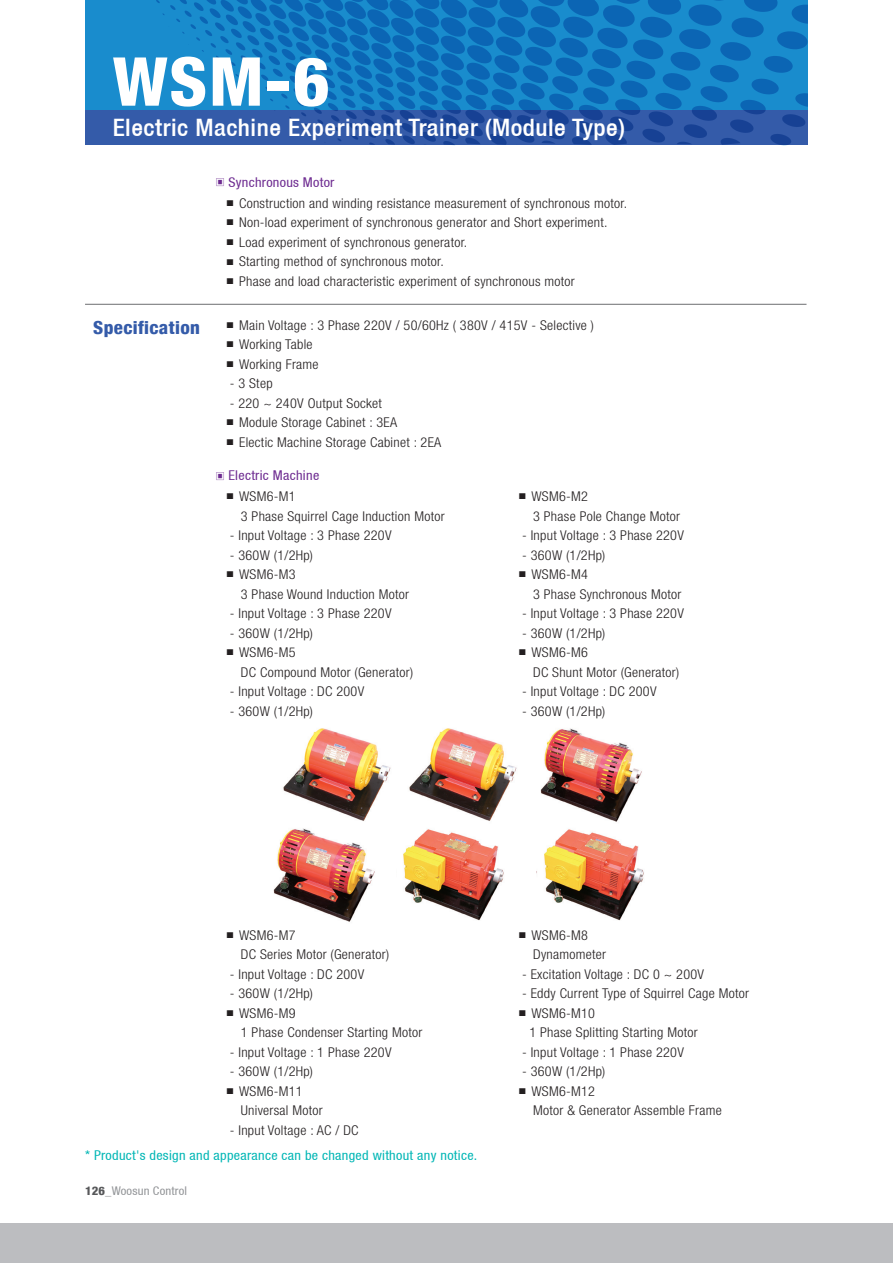
<style>
.page{position:relative;width:893px;height:1263px;background:#fff}
.page>*{position:absolute;margin:0;border:0;box-sizing:border-box;transform-origin:0 0}
.t1{font:800 condensed 67.5px "Helvetica 87";color:#fff;scale:1.05 1}
.t2{font:500 condensed 24px "Helvetica 67";letter-spacing:.02em;color:#fff;scale:1.05 1}
.t3{font:800 condensed 18px "Helvetica 87";letter-spacing:.02em;color:#345ba9;scale:1.05 1}
.t4{font:300 condensed 13.5px "Helvetica Neue";letter-spacing:.02em;color:#231f20;scale:1.05 1}
.t5{font:condensed 13.5px "Helvetica 57";letter-spacing:.02em;color:#00b6b5;scale:1.05 1}
.t6{font:condensed 13.5px "Helvetica 57";letter-spacing:.02em;color:#6e2c91;scale:1.05 1}
.t7{font:condensed 12px "Helvetica 57";letter-spacing:.015em;color:#939598;scale:1.05 1}
.s1{font-family:"Adobe Myungjo Std";font-weight:500;font-stretch:normal;font-size:10.5px}
.s2{font-family:"Adobe Myungjo Std";font-weight:500;font-stretch:normal;font-size:7.5px}
.s3{font-family:"Helvetica 87";font-weight:800;color:#57585a}
.s4{font-family:"Helvetica 87";font-weight:800}
</style>
<div class="page">
<div style="left:85px;top:0;width:723px;height:145px;background:#198ccd"></div>
<div style="left:85px;top:111px;width:723px;height:34px;background:#345ba9"></div>
<div style="left:0;top:1223px;width:893px;height:40px;background:#bcbdc0"></div>
<hr style="left:85px;top:304px;width:721px;height:1px;background:#6c6d70">
<svg style="left:143px;top:0;width:665px;height:145px"></svg>
<img style="left:283px;top:728px;width:108px;height:93px">
<img style="left:403px;top:829px;width:101px;height:92px">
<img style="left:544px;top:829px;width:100px;height:92px">
<img style="left:409px;top:728px;width:108px;height:93px">
<img style="left:540px;top:728px;width:102px;height:94px">
<img style="left:273px;top:828px;width:102px;height:94px">
<p class="t1" style="left:113px;top:40px;width:208px">WSM-6</p>
<p class="t2" style="left:113px;top:113px;width:489px">Electric Machine Experiment Trainer (Module Type)</p>
<p class="t6" style="left:215px;top:174px;width:115px"><span class="s1">▣</span> Synchronous Motor</p>
<p class="t4" style="left:226px;top:195px;width:383px"><span class="s2">■</span> Construction and winding resistance measurement of synchronous motor.</p>
<p class="t4" style="left:226px;top:215px;width:365px"><span class="s2">■</span> Non-load experiment of synchronous generator and Short experiment.</p>
<p class="t4" style="left:226px;top:234px;width:231px"><span class="s2">■</span> Load experiment of synchronous generator.</p>
<p class="t4" style="left:226px;top:254px;width:209px"><span class="s2">■</span> Starting method of synchronous motor.</p>
<p class="t4" style="left:226px;top:273px;width:334px"><span class="s2">■</span> Phase and load characteristic experiment of synchronous motor</p>
<p class="t3" style="left:93px;top:316px;width:103px">Specification</p>
<p class="t4" style="left:226px;top:317px;width:352px"><span class="s2">■</span> Main Voltage : 3 Phase 220V / 50/60Hz ( 380V / 415V - Selective )</p>
<p class="t4" style="left:226px;top:337px;width:84px"><span class="s2">■</span> Working Table</p>
<p class="t4" style="left:226px;top:356px;width:90px"><span class="s2">■</span> Working Frame</p>
<p class="t4" style="left:230px;top:376px;width:42px">- 3 Step</p>
<p class="t4" style="left:230px;top:395px;width:146px">- 220 ~ 240V Output Socket</p>
<p class="t4" style="left:226px;top:415px;width:164px"><span class="s2">■</span> Module Storage Cabinet : 3EA</p>
<p class="t4" style="left:226px;top:434px;width:207px"><span class="s2">■</span> Electic Machine Storage Cabinet : 2EA</p>
<p class="t6" style="left:215px;top:468px;width:100px"><span class="s1">▣</span> Electric Machine</p>
<p class="t4" style="left:226px;top:489px;width:68px"><span class="s2">■</span> WSM6-M1</p>
<p class="t4" style="left:241px;top:508px;width:196px">3 Phase Squirrel Cage Induction Motor</p>
<p class="t4" style="left:230px;top:528px;width:156px">- Input Voltage : 3 Phase 220V</p>
<p class="t4" style="left:230px;top:547px;width:81px">- 360W (1/2Hp)</p>
<p class="t4" style="left:226px;top:567px;width:68px"><span class="s2">■</span> WSM6-M3</p>
<p class="t4" style="left:241px;top:586px;width:162px">3 Phase Wound Induction Motor</p>
<p class="t4" style="left:230px;top:606px;width:156px">- Input Voltage : 3 Phase 220V</p>
<p class="t4" style="left:230px;top:625px;width:81px">- 360W (1/2Hp)</p>
<p class="t4" style="left:226px;top:645px;width:68px"><span class="s2">■</span> WSM6-M5</p>
<p class="t4" style="left:241px;top:664px;width:166px">DC Compound Motor (Generator)</p>
<p class="t4" style="left:230px;top:684px;width:130px">- Input Voltage : DC 200V</p>
<p class="t4" style="left:230px;top:703px;width:81px">- 360W (1/2Hp)</p>
<p class="t4" style="left:518px;top:489px;width:68px"><span class="s2">■</span> WSM6-M2</p>
<p class="t4" style="left:533px;top:508px;width:141px">3 Phase Pole Change Motor</p>
<p class="t4" style="left:522px;top:528px;width:156px">- Input Voltage : 3 Phase 220V</p>
<p class="t4" style="left:522px;top:547px;width:81px">- 360W (1/2Hp)</p>
<p class="t4" style="left:518px;top:567px;width:68px"><span class="s2">■</span> WSM6-M4</p>
<p class="t4" style="left:533px;top:586px;width:143px">3 Phase Synchronous Motor</p>
<p class="t4" style="left:522px;top:606px;width:156px">- Input Voltage : 3 Phase 220V</p>
<p class="t4" style="left:522px;top:625px;width:81px">- 360W (1/2Hp)</p>
<p class="t4" style="left:518px;top:645px;width:68px"><span class="s2">■</span> WSM6-M6</p>
<p class="t4" style="left:533px;top:664px;width:141px">DC Shunt Motor (Generator)</p>
<p class="t4" style="left:522px;top:684px;width:130px">- Input Voltage : DC 200V</p>
<p class="t4" style="left:522px;top:703px;width:81px">- 360W (1/2Hp)</p>
<p class="t4" style="left:226px;top:927px;width:68px"><span class="s2">■</span> WSM6-M7</p>
<p class="t4" style="left:241px;top:947px;width:143px">DC Series Motor (Generator)</p>
<p class="t4" style="left:230px;top:966px;width:130px">- Input Voltage : DC 200V</p>
<p class="t4" style="left:230px;top:986px;width:81px">- 360W (1/2Hp)</p>
<p class="t4" style="left:226px;top:1005px;width:68px"><span class="s2">■</span> WSM6-M9</p>
<p class="t4" style="left:241px;top:1025px;width:175px">1 Phase Condenser Starting Motor</p>
<p class="t4" style="left:230px;top:1044px;width:156px">- Input Voltage : 1 Phase 220V</p>
<p class="t4" style="left:230px;top:1064px;width:81px">- 360W (1/2Hp)</p>
<p class="t4" style="left:226px;top:1083px;width:74px"><span class="s2">■</span> WSM6-M11</p>
<p class="t4" style="left:241px;top:1103px;width:80px">Universal Motor</p>
<p class="t4" style="left:230px;top:1122px;width:124px">- Input Voltage : AC / DC</p>
<p class="t5" style="left:85px;top:1147px;width:375px">* Product's design and appearance can be changed without any notice.</p>
<p class="t7" style="left:85px;top:1183px;width:99px"><span class="s3">126</span><span class="s4">_</span>Woosun Control</p>
<p class="t4" style="left:518px;top:927px;width:68px"><span class="s2">■</span> WSM6-M8</p>
<p class="t4" style="left:533px;top:947px;width:71px">Dynamometer</p>
<p class="t4" style="left:522px;top:966px;width:175px">- Excitation Voltage : DC 0 ~ 200V</p>
<p class="t4" style="left:522px;top:986px;width:218px">- Eddy Current Type of Squirrel Cage Motor</p>
<p class="t4" style="left:518px;top:1005px;width:74px"><span class="s2">■</span> WSM6-M10</p>
<p class="t4" style="left:529px;top:1025px;width:162px">1 Phase Splitting Starting Motor</p>
<p class="t4" style="left:522px;top:1044px;width:156px">- Input Voltage : 1 Phase 220V</p>
<p class="t4" style="left:522px;top:1064px;width:81px">- 360W (1/2Hp)</p>
<p class="t4" style="left:518px;top:1083px;width:74px"><span class="s2">■</span> WSM6-M12</p>
<p class="t4" style="left:533px;top:1103px;width:181px">Motor &amp; Generator Assemble Frame</p>
</div>
